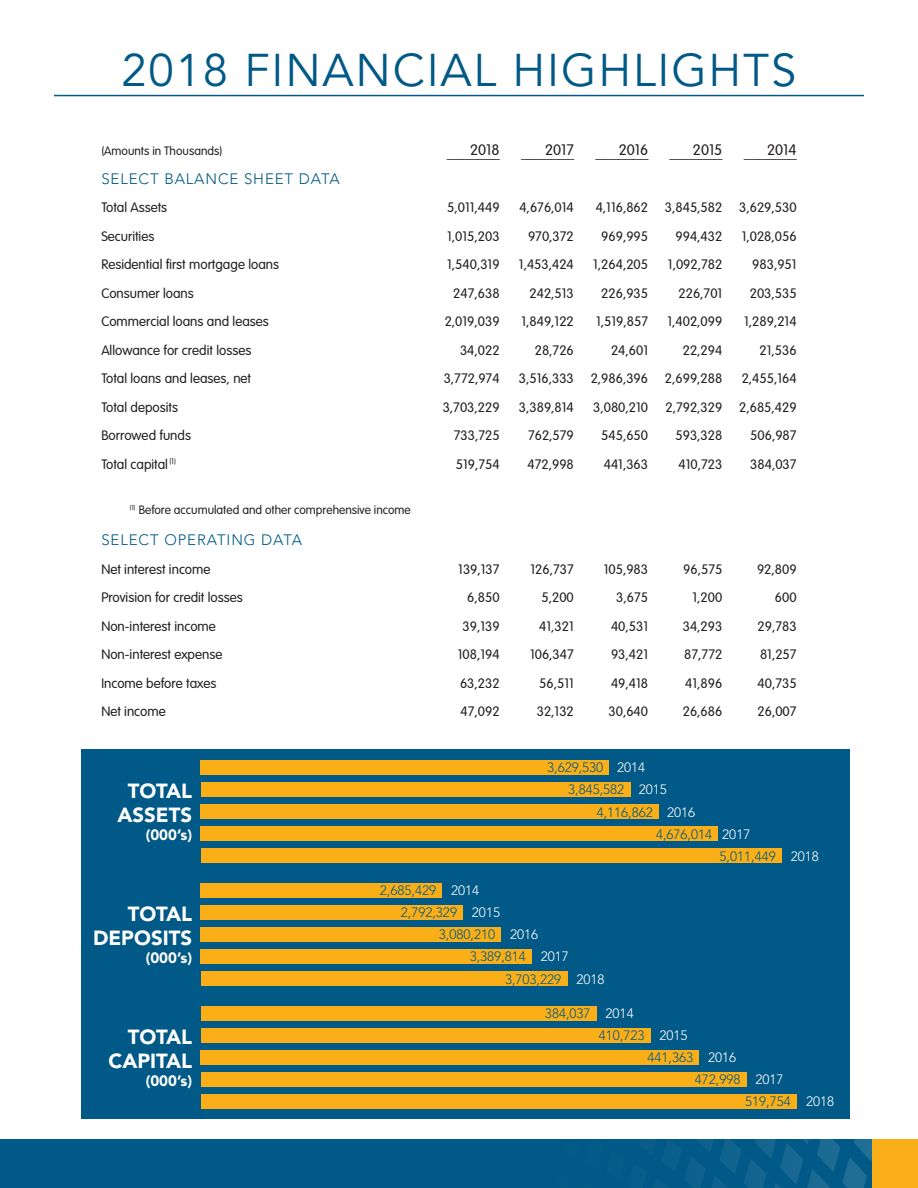
<style>
.page{position:relative;width:918px;height:1188px;background:#fff}
.page>*{position:absolute;margin:0;border:0;box-sizing:border-box;transform-origin:0 0}
.t1{font:45.45px "Avenir LT Std";letter-spacing:.04em;color:#005986}
.t2{font:900 20.4px "Avenir LT Std";color:#fff}
.t3{font:300 15px "VAG Rounded Std";color:#231f20}
.t4{font:300 15px "Avenir LT Std";letter-spacing:.06em;color:#005986}
.t5{font:900 15px "Avenir LT Std";color:#fff}
.t6{font:300 13.5px "VAG Rounded Std";color:#231f20}
.t7{font:300 13.5px "Avenir LT Std";color:#005986}
.t8{font:300 12px "VAG Rounded Std";color:#231f20}
.s1{color:#fff}
</style>
<div class="page">
<div style="left:81px;top:750px;width:768px;height:369px;background:#005986"></div>
<div style="left:201px;top:1006px;width:396px;height:14px;background:#faaf18"></div>
<div style="left:201px;top:1028px;width:450px;height:14px;background:#faaf18"></div>
<div style="left:201px;top:1072px;width:545px;height:14px;background:#faaf18"></div>
<div style="left:201px;top:1094px;width:596px;height:14px;background:#faaf18"></div>
<div style="left:201px;top:1050px;width:498px;height:14px;background:#faaf18"></div>
<div style="left:201px;top:883px;width:241px;height:14px;background:#faaf18"></div>
<div style="left:201px;top:905px;width:262px;height:14px;background:#faaf18"></div>
<div style="left:201px;top:949px;width:331px;height:14px;background:#faaf18"></div>
<div style="left:201px;top:971px;width:366px;height:15px;background:#faaf18"></div>
<div style="left:201px;top:927px;width:300px;height:14px;background:#faaf18"></div>
<div style="left:201px;top:804px;width:458px;height:14px;background:#faaf18"></div>
<div style="left:201px;top:760px;width:408px;height:14px;background:#faaf18"></div>
<div style="left:201px;top:782px;width:429px;height:14px;background:#faaf18"></div>
<div style="left:201px;top:826px;width:517px;height:15px;background:#faaf18"></div>
<div style="left:201px;top:849px;width:581px;height:14px;background:#faaf18"></div>
<hr style="left:54px;top:95px;width:810px;height:1px;background:#005986">
<div style="left:0;top:1139px;width:873px;height:49px;background:#005986"></div>
<svg style="left:675px;top:1139px;width:198px;height:49px"></svg>
<div style="left:585px;top:1140px;width:18px;height:27px;background:#045b87;border-radius:6px"></div>
<div style="left:873px;top:1139px;width:45px;height:49px;background:#faaf18"></div>
<p class="t1" style="left:121px;top:44px;width:677px">2018 FINANCIAL HIGHLIGHTS</p>
<p class="t8" style="left:101px;top:144px;width:123px">(Amounts in Thousands)</p>
<p class="t3" style="left:470px;top:141px;width:31px">2018</p>
<p class="t3" style="left:447px;top:144px;width:54px">_______</p>
<p class="t3" style="left:545px;top:141px;width:30px">2017</p>
<p class="t3" style="left:619px;top:141px;width:31px">2016</p>
<p class="t3" style="left:596px;top:144px;width:54px">_______</p>
<p class="t3" style="left:670px;top:144px;width:54px">_______</p>
<p class="t3" style="left:693px;top:141px;width:31px">2015</p>
<p class="t3" style="left:521px;top:144px;width:54px">_______</p>
<p class="t3" style="left:767px;top:141px;width:31px">2014</p>
<p class="t3" style="left:744px;top:144px;width:54px">_______</p>
<p class="t4" style="left:101px;top:170px;width:240px">SELECT BALANCE SHEET DATA</p>
<p class="t6" style="left:101px;top:200px;width:67px">Total Assets</p>
<p class="t6" style="left:447px;top:200px;width:54px">5,011,449</p>
<p class="t6" style="left:519px;top:200px;width:56px">4,676,014</p>
<p class="t6" style="left:596px;top:200px;width:202px">4,116,862 3,845,582 3,629,530</p>
<p class="t6" style="left:101px;top:228px;width:55px">Securities</p>
<p class="t6" style="left:447px;top:228px;width:54px">1,015,203</p>
<p class="t6" style="left:528px;top:228px;width:47px">970,372</p>
<p class="t6" style="left:601px;top:228px;width:48px">969,995</p>
<p class="t6" style="left:676px;top:228px;width:48px">994,432</p>
<p class="t6" style="left:742px;top:228px;width:56px">1,028,056</p>
<p class="t6" style="left:101px;top:257px;width:179px">Residential frst mortgage loans</p>
<p class="t6" style="left:447px;top:257px;width:54px">1,540,319</p>
<p class="t6" style="left:519px;top:257px;width:56px">1,453,424</p>
<p class="t6" style="left:593px;top:257px;width:56px">1,264,205</p>
<p class="t6" style="left:668px;top:257px;width:56px">1,092,782</p>
<p class="t6" style="left:752px;top:257px;width:46px">983,951</p>
<p class="t6" style="left:101px;top:285px;width:94px">Consumer loans</p>
<p class="t6" style="left:453px;top:285px;width:48px">247,638</p>
<p class="t6" style="left:530px;top:285px;width:46px">242,513</p>
<p class="t6" style="left:601px;top:285px;width:48px">226,935</p>
<p class="t6" style="left:679px;top:285px;width:45px">226,701</p>
<p class="t6" style="left:750px;top:285px;width:48px">203,535</p>
<p class="t6" style="left:101px;top:314px;width:169px">Commercial loans and leases</p>
<p class="t6" style="left:445px;top:314px;width:56px">2,019,039</p>
<p class="t6" style="left:521px;top:314px;width:54px">1,849,122</p>
<p class="t6" style="left:596px;top:314px;width:53px">1,519,857</p>
<p class="t6" style="left:667px;top:314px;width:56px">1,402,099</p>
<p class="t6" style="left:744px;top:314px;width:54px">1,289,214</p>
<p class="t6" style="left:101px;top:342px;width:152px">Allowance for credit losses</p>
<p class="t6" style="left:460px;top:342px;width:41px">34,022</p>
<p class="t6" style="left:535px;top:342px;width:41px">28,726</p>
<p class="t6" style="left:611px;top:342px;width:39px">24,601</p>
<p class="t6" style="left:683px;top:342px;width:41px">22,294</p>
<p class="t6" style="left:760px;top:342px;width:39px">21,536</p>
<p class="t6" style="left:101px;top:371px;width:151px">Total loans and leases, net</p>
<p class="t6" style="left:444px;top:371px;width:57px">3,772,974</p>
<p class="t6" style="left:519px;top:371px;width:205px">3,516,333 2,986,396 2,699,288</p>
<p class="t6" style="left:742px;top:371px;width:56px">2,455,164</p>
<p class="t6" style="left:101px;top:399px;width:78px">Total deposits</p>
<p class="t6" style="left:443px;top:399px;width:58px">3,703,229</p>
<p class="t6" style="left:519px;top:399px;width:56px">3,389,814</p>
<p class="t6" style="left:593px;top:399px;width:56px">3,080,210</p>
<p class="t6" style="left:665px;top:399px;width:133px">2,792,329 2,685,429</p>
<p class="t6" style="left:101px;top:428px;width:91px">Borrowed funds</p>
<p class="t6" style="left:454px;top:428px;width:47px">733,725</p>
<p class="t6" style="left:528px;top:428px;width:47px">762,579</p>
<p class="t6" style="left:601px;top:428px;width:48px">545,650</p>
<p class="t6" style="left:676px;top:428px;width:48px">593,328</p>
<p class="t6" style="left:750px;top:428px;width:48px">506,987</p>
<p class="t6" style="left:101px;top:456px;width:76px">Total capital <sup>(1)</sup></p>
<p class="t6" style="left:456px;top:456px;width:45px">519,754</p>
<p class="t6" style="left:528px;top:456px;width:48px">472,998</p>
<p class="t6" style="left:604px;top:456px;width:46px">441,363</p>
<p class="t6" style="left:679px;top:456px;width:45px">410,723</p>
<p class="t6" style="left:750px;top:456px;width:48px">384,037</p>
<p class="t8" style="left:130px;top:503px;width:283px"><sup>(1)</sup> Before accumulated and other comprehensive income</p>
<p class="t4" style="left:101px;top:531px;width:202px">SELECT OPERATING DATA</p>
<p class="t6" style="left:101px;top:561px;width:111px">Net interest income</p>
<p class="t6" style="left:458px;top:561px;width:43px">139,137</p>
<p class="t6" style="left:531px;top:561px;width:45px">126,737</p>
<p class="t6" style="left:604px;top:561px;width:46px">105,983</p>
<p class="t6" style="left:683px;top:561px;width:41px">96,575</p>
<p class="t6" style="left:757px;top:561px;width:41px">92,809</p>
<p class="t6" style="left:101px;top:590px;width:143px">Provision for credit losses</p>
<p class="t6" style="left:467px;top:590px;width:34px">6,850</p>
<p class="t6" style="left:542px;top:590px;width:34px">5,200</p>
<p class="t6" style="left:616px;top:590px;width:33px">3,675</p>
<p class="t6" style="left:693px;top:590px;width:31px">1,200</p>
<p class="t6" style="left:775px;top:590px;width:23px">600</p>
<p class="t6" style="left:101px;top:618px;width:116px">Non-interest income</p>
<p class="t6" style="left:463px;top:618px;width:39px">39,139</p>
<p class="t6" style="left:539px;top:618px;width:36px">41,321</p>
<p class="t6" style="left:611px;top:618px;width:39px">40,531</p>
<p class="t6" style="left:683px;top:618px;width:41px">34,293</p>
<p class="t6" style="left:758px;top:618px;width:41px">29,783</p>
<p class="t6" style="left:101px;top:647px;width:123px">Non-interest expense</p>
<p class="t6" style="left:458px;top:647px;width:43px">108,194</p>
<p class="t6" style="left:530px;top:647px;width:45px">106,347</p>
<p class="t6" style="left:611px;top:647px;width:39px">93,421</p>
<p class="t6" style="left:684px;top:647px;width:40px">87,772</p>
<p class="t6" style="left:760px;top:647px;width:38px">81,257</p>
<p class="t6" style="left:101px;top:675px;width:117px">Income before taxes</p>
<p class="t6" style="left:460px;top:675px;width:41px">63,232</p>
<p class="t6" style="left:539px;top:675px;width:36px">56,511</p>
<p class="t6" style="left:611px;top:675px;width:39px">49,418</p>
<p class="t6" style="left:685px;top:675px;width:39px">41,896</p>
<p class="t6" style="left:758px;top:675px;width:41px">40,735</p>
<p class="t6" style="left:101px;top:704px;width:66px">Net income</p>
<p class="t6" style="left:461px;top:704px;width:41px">47,092</p>
<p class="t6" style="left:537px;top:704px;width:39px">32,132</p>
<p class="t6" style="left:609px;top:704px;width:41px">30,640</p>
<p class="t6" style="left:683px;top:704px;width:41px">26,686</p>
<p class="t6" style="left:758px;top:704px;width:41px">26,007</p>
<p class="t7" style="left:547px;top:760px;width:100px">3,629,530 <span class="s1">2014</span></p>
<p class="t2" style="left:128px;top:778px;width:66px">TOTAL</p>
<p class="t7" style="left:568px;top:782px;width:100px">3,845,582 <span class="s1">2015</span></p>
<p class="t2" style="left:117px;top:803px;width:76px">ASSETS</p>
<p class="t7" style="left:597px;top:804px;width:100px">4,116,862 <span class="s1">2016</span></p>
<p class="t5" style="left:146px;top:826px;width:48px">(000’s)</p>
<p class="t7" style="left:656px;top:826px;width:96px">4,676,014 <span class="s1">2017</span></p>
<p class="t7" style="left:720px;top:848px;width:101px">5,011,449 <span class="s1">2018</span></p>
<p class="t7" style="left:380px;top:883px;width:101px">2,685,429 <span class="s1">2014</span></p>
<p class="t2" style="left:128px;top:901px;width:66px">TOTAL</p>
<p class="t7" style="left:401px;top:905px;width:101px">2,792,329 <span class="s1">2015</span></p>
<p class="t2" style="left:93px;top:926px;width:101px">DEPOSITS</p>
<p class="t7" style="left:439px;top:927px;width:101px">3,080,210 <span class="s1">2016</span></p>
<p class="t5" style="left:146px;top:949px;width:48px">(000’s)</p>
<p class="t7" style="left:470px;top:949px;width:101px">3,389,814 <span class="s1">2017</span></p>
<p class="t7" style="left:505px;top:971px;width:101px">3,703,229 <span class="s1">2018</span></p>
<p class="t7" style="left:545px;top:1006px;width:90px">384,037 <span class="s1">2014</span></p>
<p class="t2" style="left:128px;top:1024px;width:66px">TOTAL</p>
<p class="t7" style="left:599px;top:1028px;width:90px">410,723 <span class="s1">2015</span></p>
<p class="t2" style="left:108px;top:1049px;width:85px">CAPITAL</p>
<p class="t7" style="left:647px;top:1050px;width:90px">441,363 <span class="s1">2016</span></p>
<p class="t5" style="left:146px;top:1072px;width:48px">(000’s)</p>
<p class="t7" style="left:695px;top:1072px;width:90px">472,998 <span class="s1">2017</span></p>
<p class="t7" style="left:745px;top:1094px;width:90px">519,754 <span class="s1">2018</span></p>
</div>
